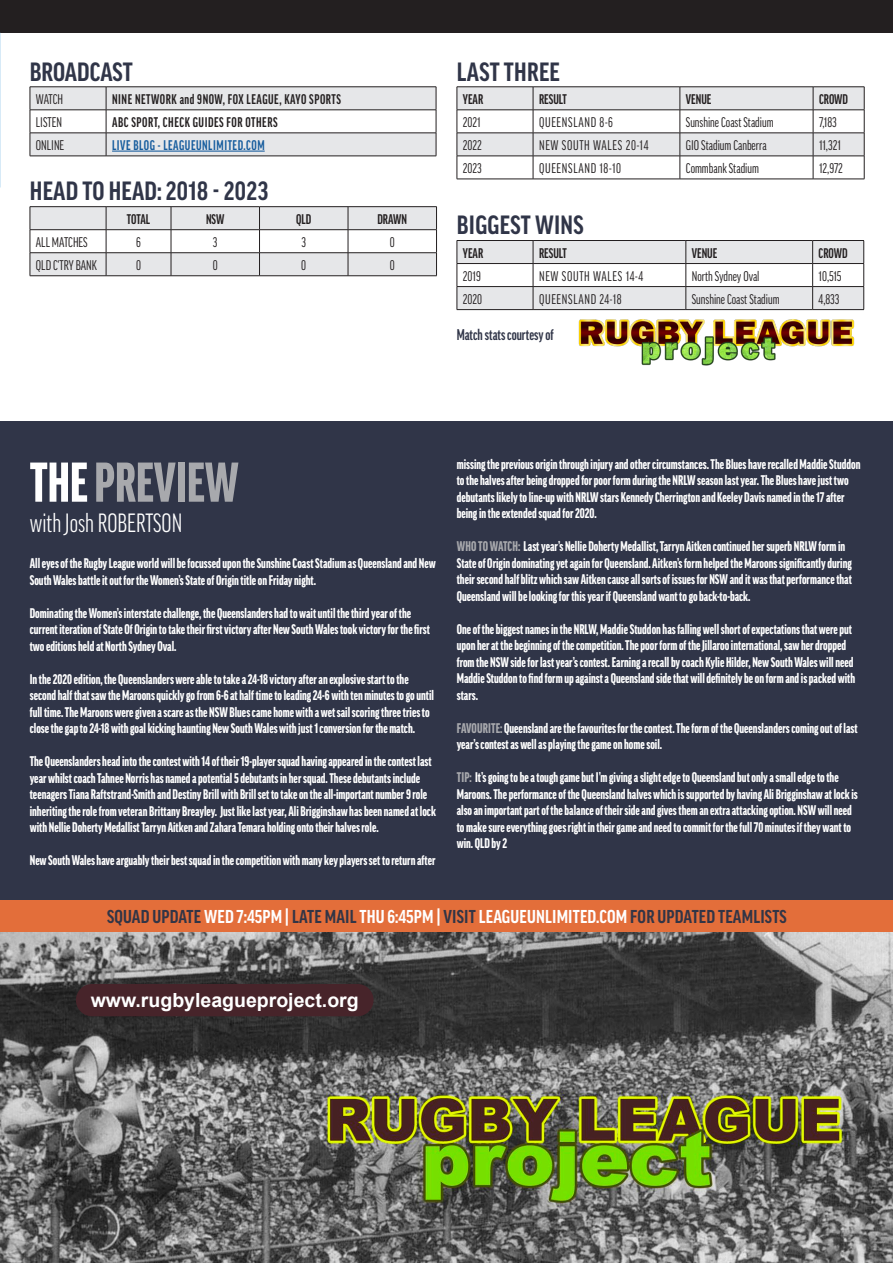
<style>
.page{position:relative;width:893px;height:1263px;background:#fff}
.page>*{position:absolute;margin:0;border:0;box-sizing:border-box;transform-origin:0 0}
.t1{font:900 extra-condensed 54px "Good Pro";color:#a8a9ad}
.t2{font:700 condensed 25.5px "Good Pro";letter-spacing:.01em;color:#303548}
.t3{font:extra-condensed 25.5px "Good Pro";color:#fff}
.t4{font:700 19.5px "Arial";color:#fff}
.t5{font:700 condensed 18px "Good Pro";letter-spacing:.01em;color:#323546}
.LU_Program_general_t{font:700 extra-condensed 15px "Good Pro";color:#303548}
.LU_Program_general_t-2{font:900 extra-condensed 13.5px/16.5px "Good Pro";color:#fff}
.t6{font:13.5px "Good Pro X Cond News";color:#231f20}
.t7{font:700 extra-condensed 13.5px "Good Pro";letter-spacing:.025em;color:#231f20}
.t8{font:13.5px "Good Pro X Cond News";letter-spacing:.05em;color:#231f20}
.t9{font:700 extra-condensed 13.5px "Good Pro";letter-spacing:.04em;color:#175d9e}
.s1{color:#fff}
.s2{color:#a8a9ad}
</style>
<div class="page">
<div style="left:0;top:0;width:893px;height:33px;background:#231f20"></div>
<svg style="left:30px;top:87px;width:407px;height:69px"></svg>
<hr style="left:30px;top:156px;width:76px;height:1px;background:#231f20">
<hr style="left:106px;top:156px;width:330px;height:1px;background:#231f20">
<hr style="left:112px;top:151px;width:153px;height:1px;background:#175d9e">
<hr style="left:30px;top:206px;width:76px;height:1px;background:#231f20">
<hr style="left:106px;top:206px;width:65px;height:1px;background:#231f20">
<hr style="left:171px;top:206px;width:89px;height:1px;background:#231f20">
<hr style="left:260px;top:206px;width:88px;height:1px;background:#231f20">
<hr style="left:348px;top:206px;width:89px;height:1px;background:#231f20">
<svg style="left:30px;top:207px;width:407px;height:68px"></svg>
<hr style="left:30px;top:275px;width:76px;height:1px;background:#231f20">
<hr style="left:106px;top:275px;width:65px;height:1px;background:#231f20">
<hr style="left:171px;top:275px;width:89px;height:1px;background:#231f20">
<hr style="left:260px;top:275px;width:88px;height:1px;background:#231f20">
<hr style="left:348px;top:275px;width:89px;height:1px;background:#231f20">
<svg style="left:457px;top:87px;width:408px;height:92px"></svg>
<hr style="left:457px;top:179px;width:76px;height:1px;background:#231f20">
<hr style="left:533px;top:179px;width:147px;height:1px;background:#231f20">
<hr style="left:680px;top:179px;width:133px;height:1px;background:#231f20">
<hr style="left:813px;top:179px;width:51px;height:1px;background:#231f20">
<svg style="left:457px;top:240px;width:407px;height:69px"></svg>
<hr style="left:457px;top:309px;width:76px;height:1px;background:#231f20">
<hr style="left:533px;top:309px;width:153px;height:1px;background:#231f20">
<hr style="left:686px;top:309px;width:127px;height:1px;background:#231f20">
<hr style="left:813px;top:309px;width:51px;height:1px;background:#231f20">
<div style="left:1px;top:421px;width:892px;height:479px;background:#303548"></div>
<img style="left:578px;top:319px;width:277px;height:47px">
<div style="left:0;top:900px;width:893px;height:33px;background:#e36e3a"></div>
<img style="left:0;top:933px;width:893px;height:330px">
<div style="left:76px;top:984px;width:298px;height:32px;background:#47242a;border-radius:16px"></div>
<p class="t2" style="left:30px;top:57px;width:105px">BROADCAST</p>
<p class="t6" style="left:36px;top:91px;width:29px">WATCH</p>
<p class="t7" style="left:112px;top:92px;width:230px">NINE NETWORK and 9NOW, FOX LEAGUE, KAYO SPORTS</p>
<p class="t6" style="left:36px;top:115px;width:28px">LISTEN</p>
<p class="t7" style="left:112px;top:115px;width:167px">ABC SPORT, CHECK GUIDES FOR OTHERS</p>
<p class="t6" style="left:36px;top:138px;width:30px">ONLINE</p>
<p class="t9" style="left:112px;top:138px;width:154px">LIVE BLOG - LEAGUEUNLIMITED.COM</p>
<p class="t2" style="left:30px;top:177px;width:240px">HEAD TO HEAD: 2018 - 2023</p>
<p class="t7" style="left:127px;top:211px;width:25px">TOTAL</p>
<p class="t7" style="left:206px;top:211px;width:20px">NSW</p>
<p class="t7" style="left:296px;top:211px;width:17px">QLD</p>
<p class="t7" style="left:377px;top:211px;width:31px">DRAWN</p>
<p class="t6" style="left:36px;top:234px;width:53px">ALL MATCHES</p>
<p class="t6" style="left:136px;top:234px;width:6px">6</p>
<p class="t6" style="left:213px;top:234px;width:6px">3</p>
<p class="t6" style="left:301px;top:234px;width:6px">3</p>
<p class="t6" style="left:390px;top:234px;width:6px">0</p>
<p class="t6" style="left:36px;top:257px;width:63px">QLD C'TRY BANK</p>
<p class="t6" style="left:136px;top:257px;width:6px">0</p>
<p class="t6" style="left:213px;top:257px;width:6px">0</p>
<p class="t6" style="left:301px;top:257px;width:6px">0</p>
<p class="t6" style="left:390px;top:257px;width:6px">0</p>
<p class="t2" style="left:457px;top:57px;width:105px">LAST THREE</p>
<p class="t7" style="left:463px;top:92px;width:22px">YEAR</p>
<p class="t7" style="left:539px;top:92px;width:29px">RESULT</p>
<p class="t7" style="left:686px;top:92px;width:27px">VENUE</p>
<p class="t7" style="left:819px;top:92px;width:31px">CROWD</p>
<p class="t6" style="left:463px;top:115px;width:19px">2021</p>
<p class="t8" style="left:539px;top:115px;width:75px">QUEENSLAND 8-6</p>
<p class="t6" style="left:686px;top:115px;width:89px">Sunshine Coast Stadium</p>
<p class="t6" style="left:819px;top:115px;width:19px">7,183</p>
<p class="t6" style="left:463px;top:138px;width:20px">2022</p>
<p class="t8" style="left:539px;top:138px;width:111px">NEW SOUTH WALES 20-14</p>
<p class="t6" style="left:686px;top:138px;width:82px">GIO Stadium Canberra</p>
<p class="t6" style="left:819px;top:138px;width:23px">11,321</p>
<p class="t6" style="left:463px;top:161px;width:20px">2023</p>
<p class="t8" style="left:539px;top:161px;width:84px">QUEENSLAND 18-10</p>
<p class="t6" style="left:686px;top:161px;width:75px">Commbank Stadium</p>
<p class="t6" style="left:819px;top:161px;width:25px">12,972</p>
<p class="t2" style="left:457px;top:211px;width:128px">BIGGEST WINS</p>
<p class="t7" style="left:463px;top:245px;width:22px">YEAR</p>
<p class="t7" style="left:539px;top:245px;width:29px">RESULT</p>
<p class="t7" style="left:692px;top:245px;width:27px">VENUE</p>
<p class="t7" style="left:819px;top:245px;width:31px">CROWD</p>
<p class="t6" style="left:463px;top:268px;width:19px">2019</p>
<p class="t8" style="left:539px;top:268px;width:106px">NEW SOUTH WALES 14-4</p>
<p class="t6" style="left:692px;top:268px;width:69px">North Sydney Oval</p>
<p class="t6" style="left:819px;top:268px;width:24px">10,515</p>
<p class="t6" style="left:463px;top:291px;width:21px">2020</p>
<p class="t8" style="left:539px;top:291px;width:84px">QUEENSLAND 24-18</p>
<p class="t6" style="left:692px;top:291px;width:89px">Sunshine Coast Stadium</p>
<p class="t6" style="left:819px;top:291px;width:22px">4,833</p>
<p class="LU_Program_general_t" style="left:457px;top:326px;width:99px">Match stats courtesy of</p>
<p class="t1" style="left:30px;top:452px;width:210px"><span class="s1">THE</span> PREVIEW</p>
<p class="t3" style="left:30px;top:509px;width:154px">with Josh ROBERTSON</p>
<p class="LU_Program_general_t-2" style="left:30px;top:555px;width:408px">All eyes of the Rugby League world will be focussed upon the Sunshine Coast Stadium as Queensland and New<br>South Wales battle it out for the Women’s State of Origin title on Friday night.</p>
<p class="LU_Program_general_t-2" style="left:30px;top:605px;width:402px">Dominating the Women’s interstate challenge, the Queenslanders had to wait until the third year of the current iteration of State Of Origin to take their first victory after New South Wales took victory for the first two editions held at North Sydney Oval.</p>
<p class="LU_Program_general_t-2" style="left:30px;top:671px;width:406px">In the 2020 edition, the Queenslanders were able to take a 24-18 victory after an explosive start to the second half that saw the Maroons quickly go from 6-6 at half time to leading 24-6 with ten minutes to go until full time. The Maroons were given a scare as the NSW Blues came home with a wet sail scoring three tries to close the gap to 24-18 with goal kicking haunting New South Wales with just 1 conversion for the match.</p>
<p class="LU_Program_general_t-2" style="left:30px;top:753px;width:408px">The Queenslanders head into the contest with 14 of their 19-player squad having appeared in the contest last year whilst coach Tahnee Norris has named a potential 5 debutants in her squad. These debutants include teenagers Tiana Raftstrand-Smith and Destiny Brill with Brill set to take on the all-important number 9 role inheriting the role from veteran Brittany Breayley. Just like last year, Ali Brigginshaw has been named at lock with Nellie Doherty Medallist Tarryn Aitken and Zahara Temara holding onto their halves role.</p>
<p class="LU_Program_general_t-2" style="left:30px;top:852px;width:407px">New South Wales have arguably their best squad in the competition with many key players set to return after</p>
<p class="LU_Program_general_t-2" style="left:457px;top:455px;width:405px">missing the previous origin through injury and other circumstances. The Blues have recalled Maddie Studdon to the halves after being dropped for poor form during the NRLW season last year. The Blues have just two debutants likely to line-up with NRLW stars Kennedy Cherrington and Keeley Davis named in the 17 after being in the extended squad for 2020.</p>
<p class="LU_Program_general_t-2" style="left:457px;top:538px;width:397px"><span class="s2">WHO TO WATCH:</span> Last year’s Nellie Doherty Medallist, Tarryn Aitken continued her superb NRLW form in State of Origin dominating yet again for Queensland. Aitken’s form helped the Maroons significantly during their second half blitz which saw Aitken cause all sorts of issues for NSW and it was that performance that Queensland will be looking for this year if Queensland want to go back-to-back.</p>
<p class="LU_Program_general_t-2" style="left:457px;top:620px;width:400px">One of the biggest names in the NRLW, Maddie Studdon has falling well short of expectations that were put upon her at the beginning of the competition. The poor form of the Jillaroo international, saw her dropped from the NSW side for last year’s contest. Earning a recall by coach Kylie Hilder, New South Wales will need Maddie Studdon to find form up against a Queensland side that will definitely be on form and is packed with stars.</p>
<p class="LU_Program_general_t-2" style="left:457px;top:719px;width:402px"><span class="s2">FAVOURITE:</span> Queensland are the favourites for the contest. The form of the Queenslanders coming out of last year’s contest as well as playing the game on home soil.</p>
<p class="LU_Program_general_t-2" style="left:457px;top:769px;width:403px"><span class="s2">TIP:</span> It’s going to be a tough game but I’m giving a slight edge to Queensland but only a small edge to the Maroons. The performance of the Queensland halves which is supported by having Ali Brigginshaw at lock is also an important part of the balance of their side and gives them an extra attacking option. NSW will need to make sure everything goes right in their game and need to commit for the full 70 minutes if they want to win. QLD by 2</p>
<p class="t5" style="left:107px;top:906px;width:681px">SQUAD UPDATE <span class="s1">WED 7:45PM |</span> LATE MAIL <span class="s1">THU 6:45PM |</span> VISIT <span class="s1">LEAGUEUNLIMITED.COM</span> FOR UPDATED TEAMLISTS</p>
<p class="t4" style="left:91px;top:987px;width:269px">www.rugbyleagueproject.org</p>
</div>
